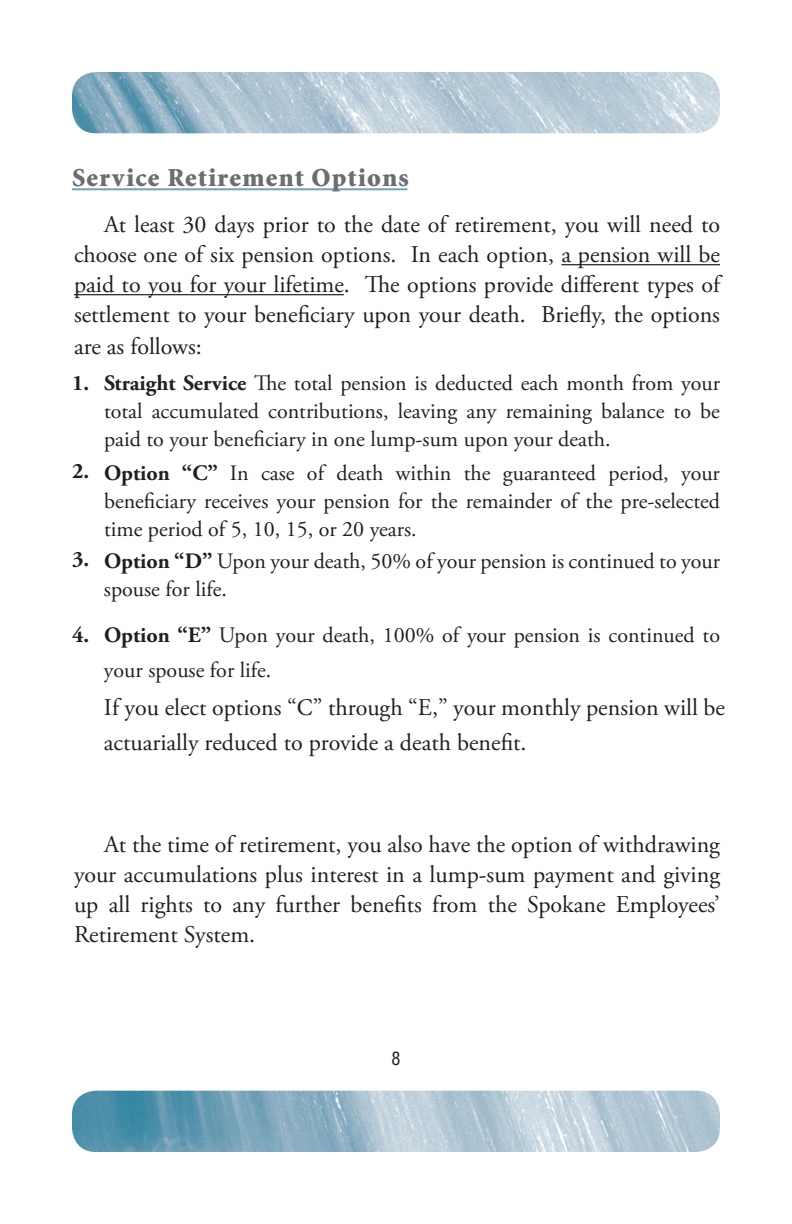
<style>
.page{position:relative;width:792px;height:1224px;background:#fff}
.page>*{position:absolute;margin:0;border:0;box-sizing:border-box;transform-origin:0 0}
.USE_SUBHEAD{font:900 26px "Minion Std";letter-spacing:.05em;color:#6c6d70}
.main_body_text{font:24px/30.4px "Adobe Garamond Pro";color:#231f20;text-align:justify}
.Numbers_use{font:22px/28px "Adobe Garamond Pro";color:#231f20;text-align:justify}
.main_body_text-2{font:22px/35.6px "Adobe Garamond Pro";color:#231f20}
.Numbers_use-2{font:700 22px "Adobe Garamond Pro";color:#231f20}
.Heading_3{font:condensed 18px "Helvetica";color:#231f20}
.s1{font-weight:700}
.s2{font-family:"Minion Pro"}
</style>
<div class="page">
<hr style="left:72px;top:188px;width:335px;height:2px;background:#71a0b7">
<hr style="left:561px;top:264px;width:159px;height:1px;background:#231f20">
<hr style="left:74px;top:294px;width:270px;height:1px;background:#231f20">
<img style="left:72px;top:72px;width:648px;height:61px">
<img style="left:72px;top:1091px;width:648px;height:61px">
<p class="USE_SUBHEAD" style="left:72px;top:165px;width:338px">Service Retirement Options</p>
<p class="main_body_text" style="left:74px;top:210px;width:648px;text-indent:30px">At least 30 days prior to the date of retirement, you will need to choose one of six pension options. In each option, a pension will be paid to you for your lifetime. The options provide different types of settlement to your beneficiary upon your death. Briefly, the options are as follows:</p>
<p class="Numbers_use" style="left:104px;top:370px;width:618px;text-indent:-32px"><span class="s1">1. Straight Service</span> The total pension is deducted each month from your total accumulated contributions, leaving any remaining balance to be paid to your beneficiary in one lump-sum upon your death.</p>
<p class="Numbers_use-2" style="left:72px;top:459px;width:19px">2.</p>
<p class="Numbers_use" style="left:104px;top:460px;width:617px"><span class="s1">Option “C”</span> In case of death within the guaranteed period, your beneficiary receives your pension for the remainder of the pre-selected time period of 5, 10, 15, or 20 years.</p>
<p class="Numbers_use" style="left:104px;top:548px;width:617px"><span class="s1">Option “D”</span> Upon your death, 50% of your pension is continued to your spouse for life.</p>
<p class="main_body_text-2" style="left:104px;top:618px;width:618px"><span class="s1">Option “E”</span> Upon your death, 100% of your pension is continued to your spouse for life.</p>
<p class="main_body_text" style="left:104px;top:691px;width:623px;line-height:35px">If you elect options “<span class="s2">C</span>” through “E,” your monthly pension will be actuarially reduced to provide a death benefit.</p>
<p class="Numbers_use-2" style="left:72px;top:547px;width:19px">3.</p>
<p class="Numbers_use-2" style="left:72px;top:623px;width:19px">4.</p>
<p class="main_body_text" style="left:74px;top:831px;width:648px;text-indent:30px">At the time of retirement, you also have the option of withdrawing your accumulations plus interest in a lump-sum payment and giving up all rights to any further benefits from the Spokane Employees’ Retirement System.</p>
<p class="Heading_3" style="left:392px;top:1047px;width:10px">8</p>
</div>
